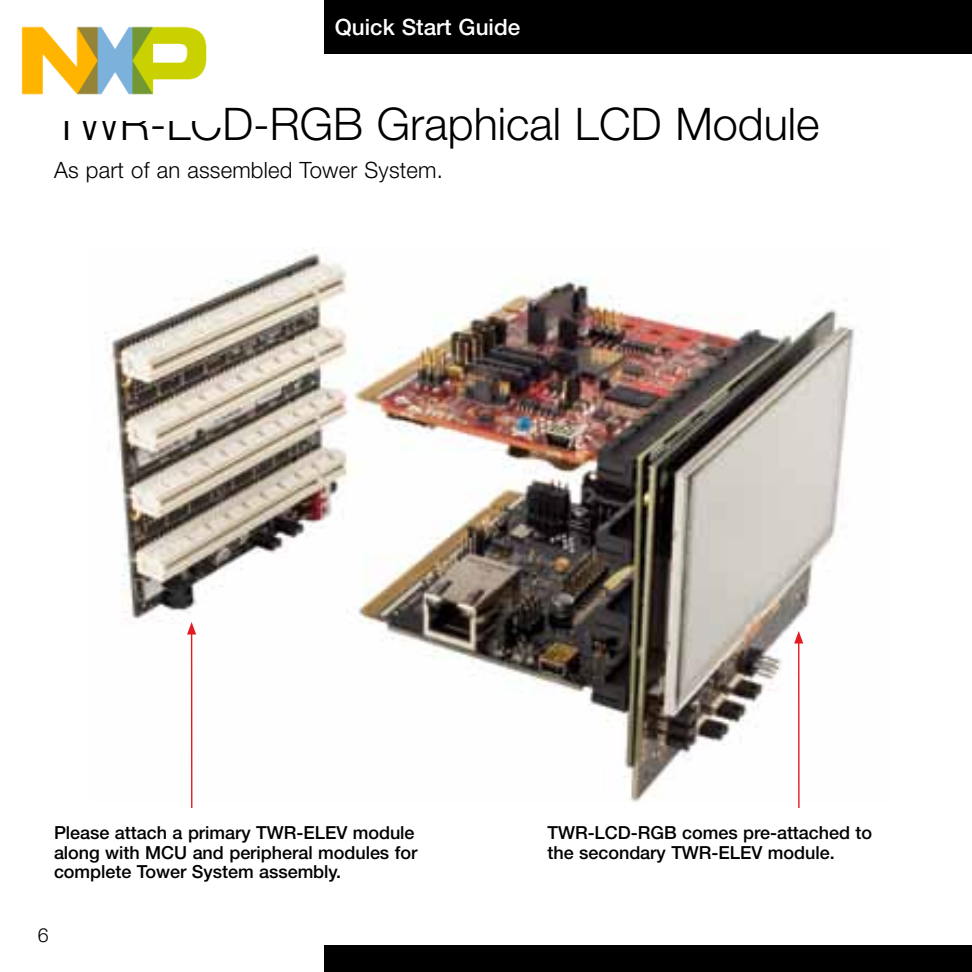
<style>
.page{position:relative;width:972px;height:972px;background:#fff}
.page>*{position:absolute;margin:0;border:0;box-sizing:border-box;transform-origin:0 0}
.t1{font:300 45px "Helvetica Neue LT Pro";color:#000}
.t2{font:300 22.5px "Helvetica Neue LT Pro";letter-spacing:.01em;color:#000}
.t3{font:500 22.5px "Helvetica Neue LT Pro";color:#fff}
.t4{font:300 19.5px "Helvetica Neue LT Pro";color:#000}
.t5{font:500 18px/19.5px "Helvetica Neue LT Pro";color:#000}
</style>
<div class="page">
<div style="left:324px;top:0;width:648px;height:54px;background:#000"></div>
<div style="left:324px;top:945px;width:648px;height:27px;background:#000"></div>
<img style="left:105px;top:248px;width:750px;height:554px">
<hr style="left:191px;top:632px;width:1px;height:176px;background:#e31b23">
<svg style="left:187px;top:622px;width:9px;height:13px"></svg>
<hr style="left:798px;top:641px;width:2px;height:167px;background:#e31b23">
<svg style="left:794px;top:631px;width:9px;height:13px"></svg>
<img style="left:21px;top:26px;width:186px;height:69px">
<p class="t3" style="left:335px;top:13px;width:187px">Quick Start Guide</p>
<h1 class="t1" style="left:54px;top:97px;width:767px">TWR-LCD-RGB Graphical LCD Module</h1>
<p class="t2" style="left:54px;top:156px;width:391px">As part of an assembled Tower System.</p>
<p class="t5" style="left:54px;top:823px;width:365px">Please attach a primary TWR-ELEV module along with MCU and peripheral modules for complete Tower System assembly.</p>
<p class="t4" style="left:38px;top:923px;width:12px">6</p>
<p class="t5" style="left:547px;top:823px;width:326px">TWR-LCD-RGB comes pre-attached to the secondary TWR-ELEV module.</p>
</div>
